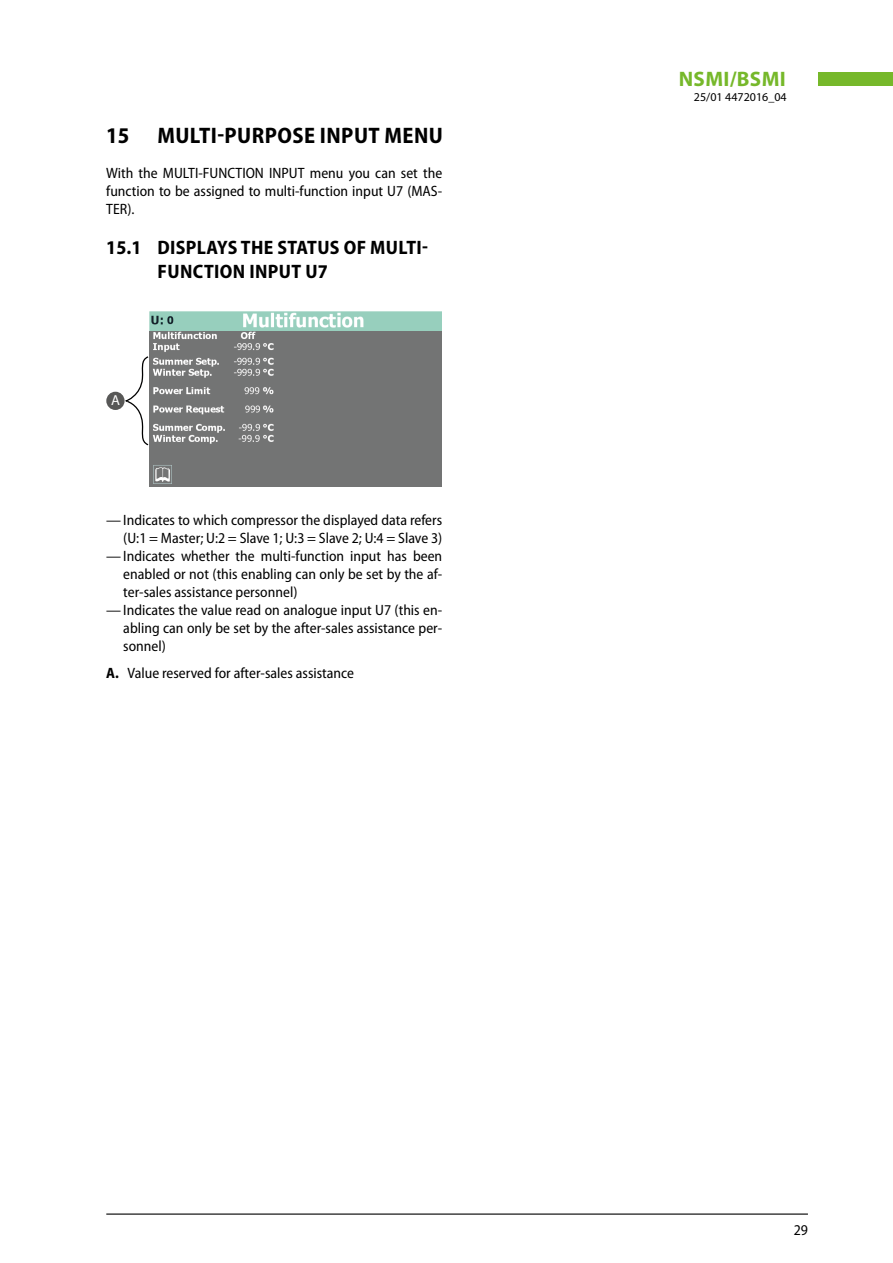
<style>
.page{position:relative;width:893px;height:1263px;background:#fff}
.page>*{position:absolute;margin:0;border:0;box-sizing:border-box;transform-origin:0 0}
.t1{font:700 semi-condensed 22.5px "Myriad Pro";letter-spacing:.02em;color:#000}
.t2{font:700 21px "Myriad Pro";letter-spacing:.02em;color:#76b82a}
.t3{font:700 semi-condensed 19.5px/23.4px "Myriad Pro";letter-spacing:.02em;color:#000}
.t4{font:semi-condensed 15px/18px "Myriad Pro";color:#000;text-align:justify}
.t5{font:14.55px "Myriad Pro";color:#fff}
.t6{font:12px "Myriad Pro";color:#000}
.s1{font-weight:700}
</style>
<div class="page">
<hr style="left:106px;top:1213px;width:702px;height:1px;background:#000">
<div style="left:819px;top:72px;width:74px;height:14px;background:#76b82a"></div>
<div style="left:106px;top:392px;width:19px;height:18px;background:#585857;border-radius:50%"></div>
<svg style="left:125px;top:355px;width:25px;height:91px"></svg>
<img style="left:150px;top:331px;width:292px;height:156px">
<img style="left:150px;top:312px;width:292px;height:19px">
<h1 class="t1" style="left:106px;top:121px;width:338px">15 MULTI-PURPOSE INPUT MENU</h1>
<p class="t4" style="left:106px;top:164px;width:337px">With the MULTI-FUNCTION INPUT menu you can set the function to be assigned to multi-function input U7 (MAS-TER).</p>
<h3 class="t3" style="left:158px;top:235px;width:272px;text-indent:-51px">15.1 DISPLAYS THE STATUS OF MULTI-<br>FUNCTION INPUT U7</h3>
<p class="t5" style="left:111px;top:392px;width:10px">A</p>
<p class="t4" style="left:106px;top:511px;width:337px">—Indicates to which compressor the displayed data refers</p>
<p class="t4" style="left:123px;top:529px;width:320px">(U:1 = Master; U:2 = Slave 1; U:3 = Slave 2; U:4 = Slave 3)</p>
<p class="t4" style="left:106px;top:547px;width:337px">—Indicates whether the multi-function input has been</p>
<p class="t4" style="left:123px;top:565px;width:320px">enabled or not (this enabling can only be set by the af-</p>
<p class="t4" style="left:123px;top:583px;width:176px">ter-sales assistance personnel)</p>
<p class="t4" style="left:106px;top:601px;width:337px">—Indicates the value read on analogue input U7 (this en-</p>
<p class="t4" style="left:123px;top:619px;width:320px">abling can only be set by the after-sales assistance per-</p>
<p class="t4" style="left:123px;top:637px;width:44px">sonnel)</p>
<p class="t4" style="left:106px;top:663px;width:249px"><span class="s1">A.</span> Value reserved for after-sales assistance</p>
<h2 class="t2" style="left:679px;top:66px;width:109px">NSMI/BSMI</h2>
<p class="t6" style="left:694px;top:89px;width:94px">25/01 4472016_04</p>
<p class="t4" style="left:794px;top:1220px;width:16px">29</p>
</div>
